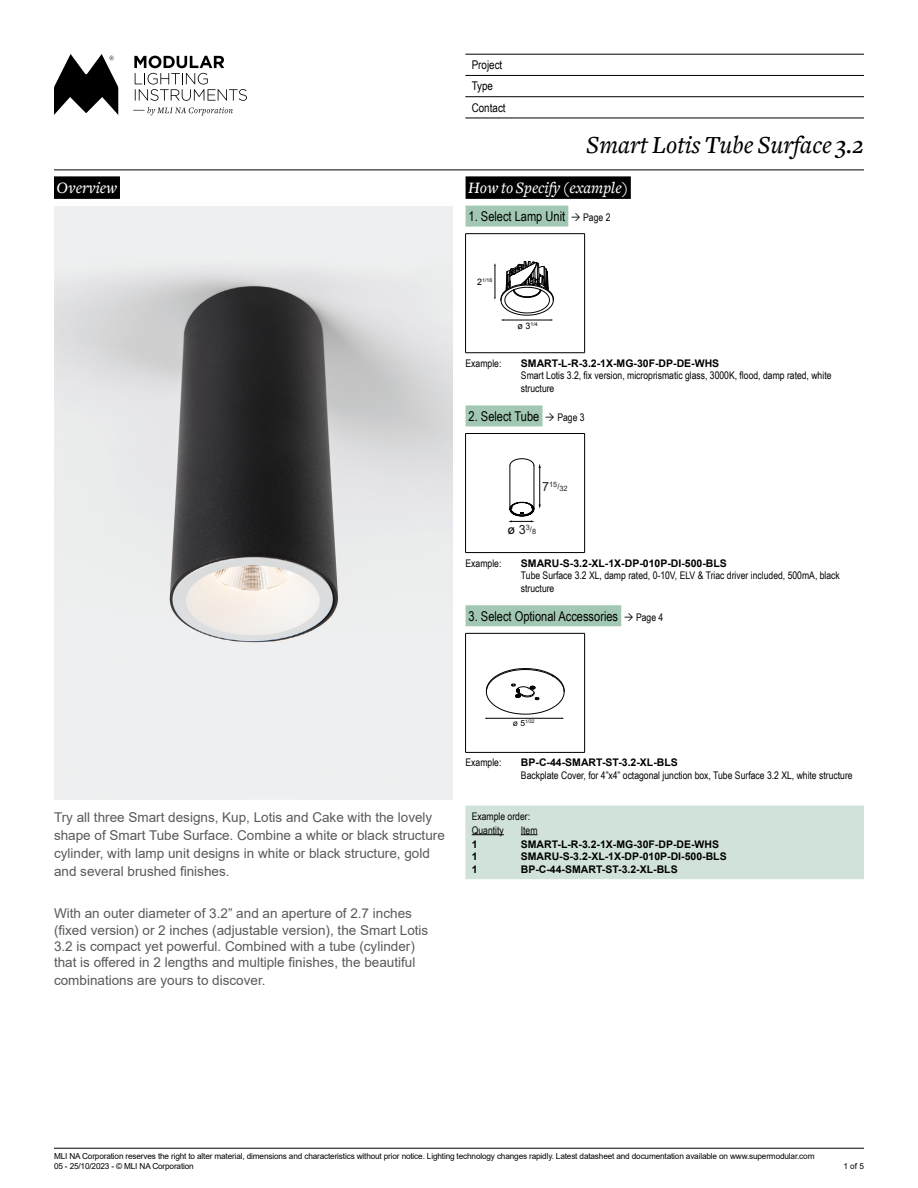
<style>
.page{position:relative;width:918px;height:1188px;background:#fff}
.page>*{position:absolute;margin:0;border:0;box-sizing:border-box;transform-origin:0 0}
.t1{font:italic 500 25.5px "Freight Text";color:#000}
.t2{font:italic 500 16.5px "Freight Text";color:#fff}
.t3{font:13.5px/18px "Arial";color:#58595b}
.t4{font:13.5px "Arial Narrow";color:#000}
.t5{font:12px/21.3px "Arial Narrow";color:#000}
.t6{font:10.5px/12.6px "Arial Narrow";color:#000}
.t7{font:700 10.5px/12.6px "Arial";color:#000;text-align:justify}
.t8{font:8.25px/9.9px "Arial";letter-spacing:-.02em;color:#000}
.t9{font:7.35px "Arial";color:#231f20}
.t10{font:5.25px "Arial";color:#000}
.t11{font:4.95px "Arial";color:#000}
.s1{font-size:9px}
.s2{font-size:12.6px}
.s3{font-size:7.65px}
.s4{font-size:12.6px;color:#000}
.s5{font-size:8.4px}
</style>
<div class="page">
<hr style="left:54px;top:1148px;width:810px;height:1px;background:#000">
<svg style="left:134px;top:56px;width:113px;height:45px"></svg>
<svg style="left:54px;top:54px;width:64px;height:61px"></svg>
<svg style="left:133px;top:107px;width:100px;height:8px"></svg>
<hr style="left:54px;top:170px;width:810px;height:1px;background:#000">
<div style="left:465px;top:806px;width:399px;height:73px;background:#d1e3d9"></div>
<hr style="left:465px;top:233px;width:56px;height:1px;background:#000">
<hr style="left:465px;top:234px;width:1px;height:119px;background:#000">
<hr style="left:521px;top:233px;width:64px;height:1px;background:#000">
<hr style="left:584px;top:234px;width:1px;height:119px;background:#000">
<hr style="left:465px;top:352px;width:56px;height:1px;background:#000">
<hr style="left:521px;top:352px;width:64px;height:1px;background:#000">
<div style="left:466px;top:176px;width:165px;height:23px;background:#000"></div>
<div style="left:466px;top:206px;width:102px;height:21px;background:#a2c8b3"></div>
<svg style="left:494px;top:261px;width:60px;height:60px"></svg>
<hr style="left:465px;top:433px;width:56px;height:1px;background:#000">
<hr style="left:465px;top:434px;width:1px;height:118px;background:#000">
<hr style="left:521px;top:433px;width:64px;height:1px;background:#000">
<hr style="left:584px;top:434px;width:1px;height:118px;background:#000">
<hr style="left:465px;top:552px;width:56px;height:1px;background:#000">
<hr style="left:521px;top:552px;width:64px;height:1px;background:#000">
<hr style="left:465px;top:633px;width:56px;height:1px;background:#000">
<hr style="left:465px;top:634px;width:1px;height:118px;background:#000">
<hr style="left:521px;top:633px;width:64px;height:1px;background:#000">
<hr style="left:584px;top:634px;width:1px;height:118px;background:#000">
<hr style="left:465px;top:752px;width:56px;height:1px;background:#000">
<hr style="left:521px;top:752px;width:64px;height:1px;background:#000">
<div style="left:466px;top:405px;width:77px;height:21px;background:#a2c8b3"></div>
<svg style="left:508px;top:458px;width:33px;height:64px"></svg>
<div style="left:466px;top:605px;width:155px;height:21px;background:#a2c8b3"></div>
<svg style="left:484px;top:668px;width:81px;height:51px"></svg>
<div style="left:54px;top:176px;width:66px;height:23px;background:#000"></div>
<img style="left:54px;top:206px;width:399px;height:593px">
<hr style="left:465px;top:54px;width:399px;height:1px;background:#000">
<hr style="left:465px;top:75px;width:399px;height:1px;background:#000">
<hr style="left:465px;top:96px;width:399px;height:1px;background:#000">
<hr style="left:465px;top:118px;width:399px;height:1px;background:#000">
<p class="t2" style="left:57px;top:179px;width:62px">Overview</p>
<p class="t5" style="left:472px;top:54px;width:35px">Project<br>Type<br>Contact</p>
<h1 class="t1" style="left:587px;top:131px;width:279px">Smart Lotis Tube Surface 3.2</h1>
<p class="t2" style="left:468px;top:179px;width:162px">How to Specify (example)</p>
<p class="t4" style="left:469px;top:206px;width:98px">1. Select Lamp Unit</p>
<p class="t6" style="left:583px;top:211px;width:29px">Page 2</p>
<p class="t10" style="left:477px;top:276px;width:17px"><span class="s1">2</span>1/16</p>
<p class="t10" style="left:518px;top:321px;width:22px"><span class="s1">ø 3</span>1/4</p>
<p class="t6" style="left:466px;top:356px;width:37px">Example:</p>
<p class="t7" style="left:521px;top:357px;width:200px">SMART-L-R-3.2-1X-MG-30F-DP-DE-WHS</p>
<p class="t6" style="left:521px;top:369px;width:312px">Smart Lotis 3.2, fix version, microprismatic glass, 3000K, flood, damp rated, white structure</p>
<p class="t4" style="left:469px;top:406px;width:72px">2. Select Tube</p>
<p class="t6" style="left:557px;top:410px;width:29px">Page 3</p>
<p class="t9" style="left:542px;top:481px;width:27px"><span class="s2">7</span>15<span class="s3">/</span>32</p>
<p class="t9" style="left:508px;top:524px;width:30px"><span class="s4">ø</span> <span class="s2">3</span>3<span class="s3">/</span>8</p>
<p class="t6" style="left:466px;top:556px;width:37px">Example:</p>
<p class="t7" style="left:521px;top:557px;width:207px">SMARU-S-3.2-XL-1X-DP-010P-DI-500-BLS</p>
<p class="t6" style="left:521px;top:569px;width:320px">Tube Surface 3.2 XL, damp rated, 0-10V, ELV &amp; Triac driver included, 500mA, black structure</p>
<p class="t4" style="left:469px;top:606px;width:151px">3. Select Optional Accessories</p>
<p class="t6" style="left:636px;top:610px;width:29px">Page 4</p>
<p class="t3" style="left:54px;top:808px;width:392px">Try all three Smart designs, Kup, Lotis and Cake with the lovely shape of Smart Tube Surface. Combine a white or black structure cylinder, with lamp unit designs in white or black structure, gold and several brushed finishes.</p>
<p class="t3" style="left:54px;top:906px;width:376px;line-height:16.2px">With an outer diameter of 3.2” and an aperture of 2.7 inches (fixed version) or 2 inches (adjustable version), the Smart Lotis 3.2 is compact yet powerful. Combined with a tube (cylinder) that is offered in 2 lengths and multiple finishes, the beautiful</p>
<p class="t3" style="left:54px;top:971px;width:213px">combinations are yours to discover.</p>
<p class="t11" style="left:513px;top:718px;width:23px"><span class="s5">ø 5</span>1/32</p>
<p class="t6" style="left:466px;top:756px;width:37px">Example:</p>
<p class="t7" style="left:521px;top:757px;width:158px">BP-C-44-SMART-ST-3.2-XL-BLS</p>
<p class="t6" style="left:521px;top:769px;width:333px">Backplate Cover, for 4”x4” octagonal junction box, Tube Surface 3.2 XL, white structure</p>
<p class="t6" style="left:472px;top:809px;width:60px;line-height:14px">Example order:<br>Quantity</p>
<p class="t6" style="left:521px;top:823px;width:18px">Item</p>
<p class="t7" style="left:472px;top:838px;width:7px">1<br>1<br>1</p>
<p class="t7" style="left:521px;top:838px;width:207px;text-align:left">SMART-L-R-3.2-1X-MG-30F-DP-DE-WHS<br>SMARU-S-3.2-XL-1X-DP-010P-DI-500-BLS<br>BP-C-44-SMART-ST-3.2-XL-BLS</p>
<p class="t8" style="left:54px;top:1151px;width:762px">MLI NA Corporation reserves the right to alter material, dimensions and characteristics without prior notice. Lighting technology changes rapidly. Latest datasheet and documentation available on www.supermodular.com<br>05 - 25/10/2023 - © MLI NA Corporation</p>
<p class="t8" style="left:843px;top:1161px;width:22px">1 of 5</p>
</div>
